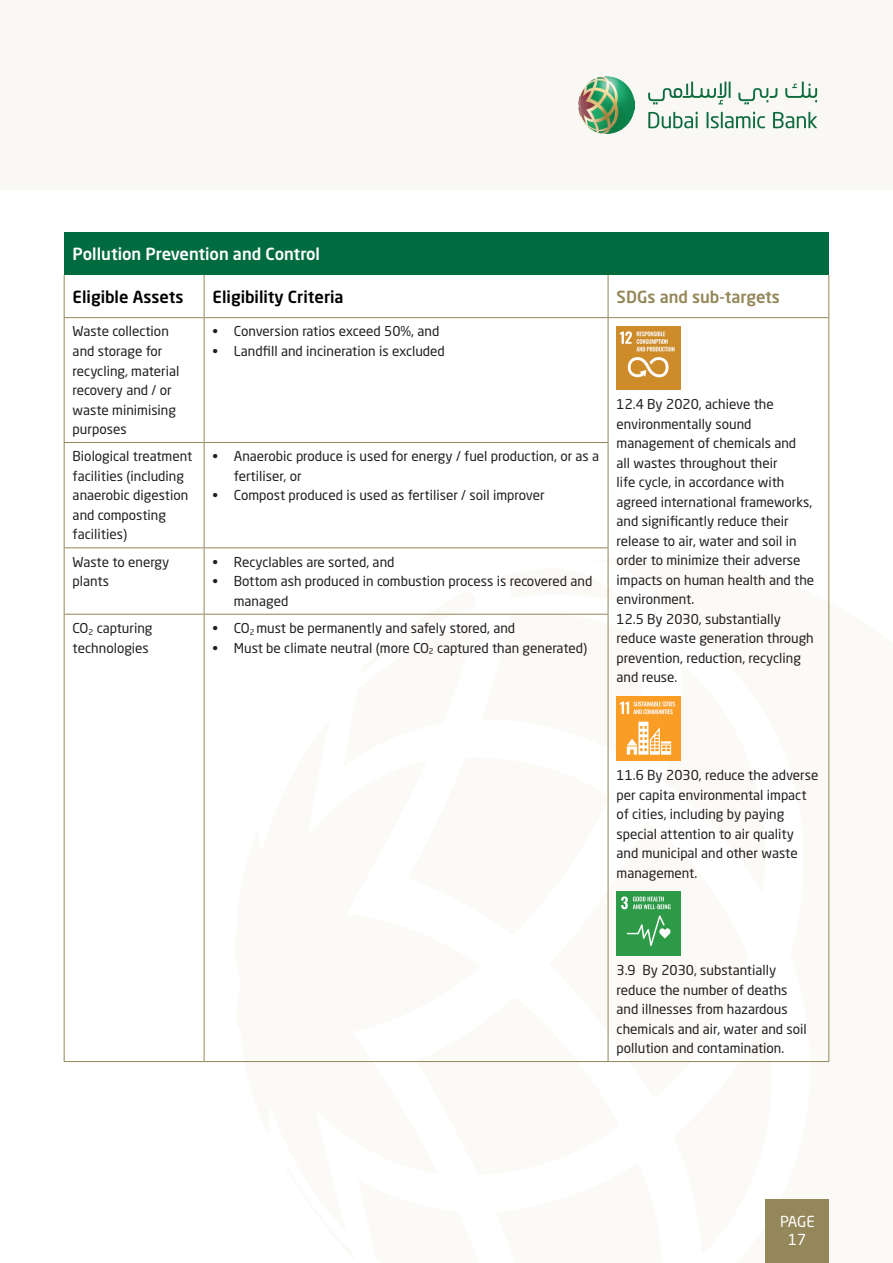
<style>
.page{position:relative;width:893px;height:1263px;background:#fff}
.page>*{position:absolute;margin:0;border:0;box-sizing:border-box;transform-origin:0 0}
.t1{font:500 16.5px "Neo Sans Std";color:#000}
.t2{font:500 16.5px "Neo Sans Std";color:#fff}
.t3{font:500 16.5px "Neo Sans Std";color:#948759}
.t4{font:15px "Neo Sans Std";letter-spacing:-.01em;color:#fff}
.List_Paragraph{font:13.5px/19.5px "Neo Sans Std";color:#231f20}
</style>
<div class="page">
<div style="left:0;top:0;width:893px;height:190px;background:#f9f8f4"></div>
<img style="left:578px;top:77px;width:57px;height:56px">
<svg style="left:648px;top:112px;width:50px;height:16px"></svg>
<svg style="left:707px;top:112px;width:58px;height:16px"></svg>
<svg style="left:773px;top:112px;width:44px;height:16px"></svg>
<svg style="left:738px;top:88px;width:39px;height:16px"></svg>
<svg style="left:785px;top:82px;width:32px;height:20px"></svg>
<svg style="left:648px;top:82px;width:82px;height:22px"></svg>
<svg style="left:607px;top:556px;width:223px;height:507px"></svg>
<svg style="left:344px;top:564px;width:305px;height:370px"></svg>
<svg style="left:285px;top:997px;width:379px;height:66px"></svg>
<div style="left:765px;top:1199px;width:64px;height:64px;background:#948759"></div>
<div style="left:64px;top:233px;width:765px;height:42px;background:#006b3f"></div>
<hr style="left:608px;top:275px;width:1px;height:42px;background:#948759">
<hr style="left:828px;top:275px;width:1px;height:42px;background:#948759">
<hr style="left:608px;top:317px;width:221px;height:1px;background:#948759">
<hr style="left:64px;top:275px;width:1px;height:42px;background:#948759">
<hr style="left:204px;top:275px;width:1px;height:42px;background:#948759">
<hr style="left:64px;top:317px;width:140px;height:1px;background:#948759">
<hr style="left:204px;top:317px;width:404px;height:1px;background:#948759">
<hr style="left:64px;top:318px;width:1px;height:124px;background:#948759">
<hr style="left:204px;top:318px;width:1px;height:124px;background:#948759">
<hr style="left:608px;top:318px;width:1px;height:124px;background:#948759">
<hr style="left:828px;top:318px;width:1px;height:124px;background:#948759">
<hr style="left:828px;top:442px;width:1px;height:106px;background:#948759">
<hr style="left:828px;top:548px;width:1px;height:66px;background:#948759">
<hr style="left:828px;top:614px;width:1px;height:447px;background:#948759">
<hr style="left:64px;top:442px;width:140px;height:1px;background:#948759">
<hr style="left:64px;top:443px;width:1px;height:104px;background:#948759">
<hr style="left:204px;top:442px;width:404px;height:1px;background:#948759">
<hr style="left:204px;top:443px;width:1px;height:104px;background:#948759">
<hr style="left:608px;top:443px;width:1px;height:104px;background:#948759">
<hr style="left:64px;top:547px;width:140px;height:1px;background:#948759">
<hr style="left:64px;top:548px;width:1px;height:66px;background:#948759">
<hr style="left:204px;top:547px;width:404px;height:1px;background:#948759">
<hr style="left:204px;top:548px;width:1px;height:66px;background:#948759">
<hr style="left:608px;top:548px;width:1px;height:66px;background:#948759">
<hr style="left:64px;top:614px;width:140px;height:1px;background:#948759">
<hr style="left:64px;top:615px;width:1px;height:446px;background:#948759">
<hr style="left:204px;top:614px;width:404px;height:1px;background:#948759">
<hr style="left:204px;top:615px;width:1px;height:446px;background:#948759">
<hr style="left:608px;top:615px;width:1px;height:446px;background:#948759">
<hr style="left:64px;top:1061px;width:140px;height:1px;background:#948759">
<hr style="left:204px;top:1061px;width:404px;height:1px;background:#948759">
<hr style="left:608px;top:1061px;width:221px;height:1px;background:#948759">
<img style="left:617px;top:326px;width:63px;height:64px">
<img style="left:617px;top:697px;width:63px;height:63px">
<img style="left:617px;top:892px;width:63px;height:63px">
<p class="t2" style="left:73px;top:244px;width:249px">Pollution Prevention and Control</p>
<p class="t1" style="left:73px;top:286px;width:112px">Eligible Assets</p>
<p class="t1" style="left:213px;top:286px;width:133px">Eligibility Criteria</p>
<p class="t3" style="left:617px;top:286px;width:165px">SDGs and sub-targets</p>
<p class="List_Paragraph" style="left:73px;top:322px;width:108px">Waste collection and storage for recycling, material recovery and / or waste minimising purposes</p>
<p class="List_Paragraph" style="left:213px;top:322px;width:228px">• Conversion ratios exceed 50%, and</p>
<p class="List_Paragraph" style="left:213px;top:341px;width:234px">• Landfill and incineration is excluded</p>
<p class="List_Paragraph" style="left:617px;top:394px;width:199px">12.4 By 2020, achieve the environmentally sound management of chemicals and<br>all wastes throughout their<br>life cycle, in accordance with agreed international frameworks, and significantly reduce their release to air, water and soil in order to minimize their adverse impacts on human health and the environment.</p>
<p class="List_Paragraph" style="left:617px;top:609px;width:199px">12.5 By 2030, substantially reduce waste generation through prevention, reduction, recycling and reuse.</p>
<p class="List_Paragraph" style="left:73px;top:446px;width:121px">Biological treatment facilities (including anaerobic digestion and composting facilities)</p>
<p class="List_Paragraph" style="left:234px;top:446px;width:367px;text-indent:-21px">• Anaerobic produce is used for energy / fuel production, or as a fertiliser, or</p>
<p class="List_Paragraph" style="left:213px;top:485px;width:334px">• Compost produced is used as fertiliser / soil improver</p>
<p class="List_Paragraph" style="left:73px;top:552px;width:98px">Waste to energy plants</p>
<p class="List_Paragraph" style="left:213px;top:552px;width:183px">• Recyclables are sorted, and</p>
<p class="List_Paragraph" style="left:234px;top:571px;width:360px;text-indent:-21px">• Bottom ash produced in combustion process is recovered and managed</p>
<p class="List_Paragraph" style="left:73px;top:618px;width:81px">CO<sub>2</sub> capturing technologies</p>
<p class="List_Paragraph" style="left:213px;top:618px;width:304px">• CO<sub>2</sub> must be permanently and safely stored, and</p>
<p class="List_Paragraph" style="left:213px;top:638px;width:376px">• Must be climate neutral (more CO<sub>2</sub> captured than generated)</p>
<p class="List_Paragraph" style="left:617px;top:765px;width:203px">11.6 By 2030, reduce the adverse per capita environmental impact of cities, including by paying special attention to air quality and municipal and other waste management.</p>
<p class="List_Paragraph" style="left:617px;top:960px;width:192px">3.9 By 2030, substantially reduce the number of deaths and illnesses from hazardous chemicals and air, water and soil pollution and contamination.</p>
<p class="t4" style="left:780px;top:1212px;width:36px">PAGE</p>
<p class="t4" style="left:788px;top:1230px;width:20px">17</p>
</div>
